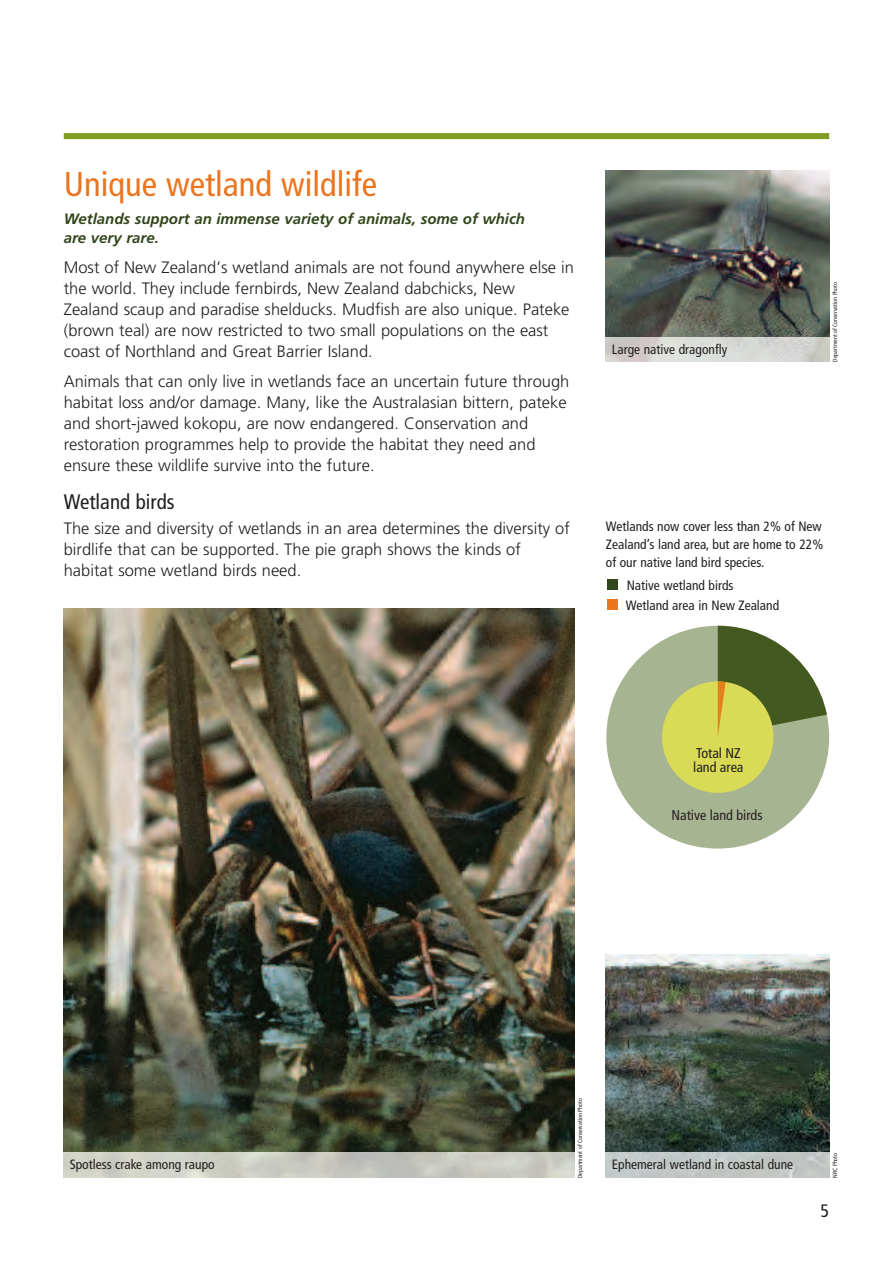
<style>
.page{position:relative;width:893px;height:1263px;background:#fff}
.page>*{position:absolute;margin:0;border:0;box-sizing:border-box;transform-origin:0 0}
.t1{font:condensed 34.5px "Frutiger";color:#eb741f}
.t2{font:condensed 21px "Frutiger";color:#231f20}
.t3{font:condensed 18px "Frutiger";color:#231f20}
.t4{font:300 16.5px/21px "Frutiger Maori";color:#231f20}
.t5{font:italic 700 15px/19.5px "Frutiger";color:#32461b}
.t6{font:condensed 14.1px/14.1px "Frutiger";color:#231f20}
.t7{font:condensed 13.5px/18px "Frutiger";color:#231f20;text-align:justify}
.t8{font:condensed 6px "Frutiger";color:#231f20}
</style>
<div class="page">
<div style="left:64px;top:133px;width:765px;height:6px;background:#829d24"></div>
<img style="left:606px;top:170px;width:223px;height:167px">
<img style="left:64px;top:608px;width:510px;height:544px">
<div style="left:606px;top:626px;width:223px;height:222px;background:#a7b492;border-radius:50%"></div>
<div style="left:662px;top:681px;width:111px;height:112px;background:#d9da55;border-radius:50%"></div>
<svg style="left:718px;top:626px;width:111px;height:111px"></svg>
<div style="left:607px;top:599px;width:11px;height:11px;background:#eb741f"></div>
<div style="left:607px;top:579px;width:11px;height:10px;background:#32461b"></div>
<img style="left:606px;top:955px;width:223px;height:197px">
<div style="left:606px;top:1152px;width:223px;height:26px;background:#c2c7c6"></div>
<h1 class="t1" style="left:64px;top:170px;width:315px">Unique wetland wildlife</h1>
<p class="t5" style="left:64px;top:210px;width:463px">Wetlands support an immense variety of animals, some of which are very rare.</p>
<p class="t4" style="left:64px;top:258px;width:512px">Most of New Zealand’s wetland animals are not found anywhere else in the world. They include fernbirds, New Zealand dabchicks, New<br>Zealand scaup and paradise shelducks. Mudfish are also unique. Pateke (brown teal) are now restricted to two small populations on the east coast of Northland and Great Barrier Island.</p>
<p class="t4" style="left:64px;top:372px;width:507px">Animals that can only live in wetlands face an uncertain future through habitat loss and/or damage. Many, like the Australasian bittern, pateke and short-jawed kokopu, are now endangered. Conservation and restoration programmes help to provide the habitat they need and ensure these wildlife survive into the future.</p>
<p class="t2" style="left:64px;top:493px;width:112px">Wetland birds</p>
<p class="t4" style="left:64px;top:519px;width:508px">The size and diversity of wetlands in an area determines the diversity of birdlife that can be supported. The pie graph shows the kinds of habitat some wetland birds need.</p>
<p class="t7" style="left:612px;top:341px;width:117px">Large native dragonfly</p>
<p class="t8" style="left:833px;top:362px;width:81px;rotate:-90deg">Department of Conservation Photo</p>
<p class="t7" style="left:606px;top:519px;width:219px">Wetlands now cover less than 2% of New Zealand’s land area, but are home to 22% of our native land bird species.</p>
<p class="t7" style="left:626px;top:576px;width:155px;line-height:20.1px">Native wetland birds<br>Wetland area in New Zealand</p>
<p class="t6" style="left:693px;top:747px;width:52px">Total NZ land area</p>
<p class="t6" style="left:671px;top:810px;width:93px">Native land birds</p>
<p class="t8" style="left:577px;top:1178px;width:81px;rotate:-90deg">Department of Conservation Photo</p>
<p class="t7" style="left:70px;top:1156px;width:146px">Spotless crake among raupo</p>
<p class="t7" style="left:612px;top:1156px;width:183px">Ephemeral wetland in coastal dune</p>
<p class="t8" style="left:833px;top:1178px;width:26px;rotate:-90deg">NRC Photo</p>
<p class="t3" style="left:820px;top:1203px;width:10px">5</p>
</div>
